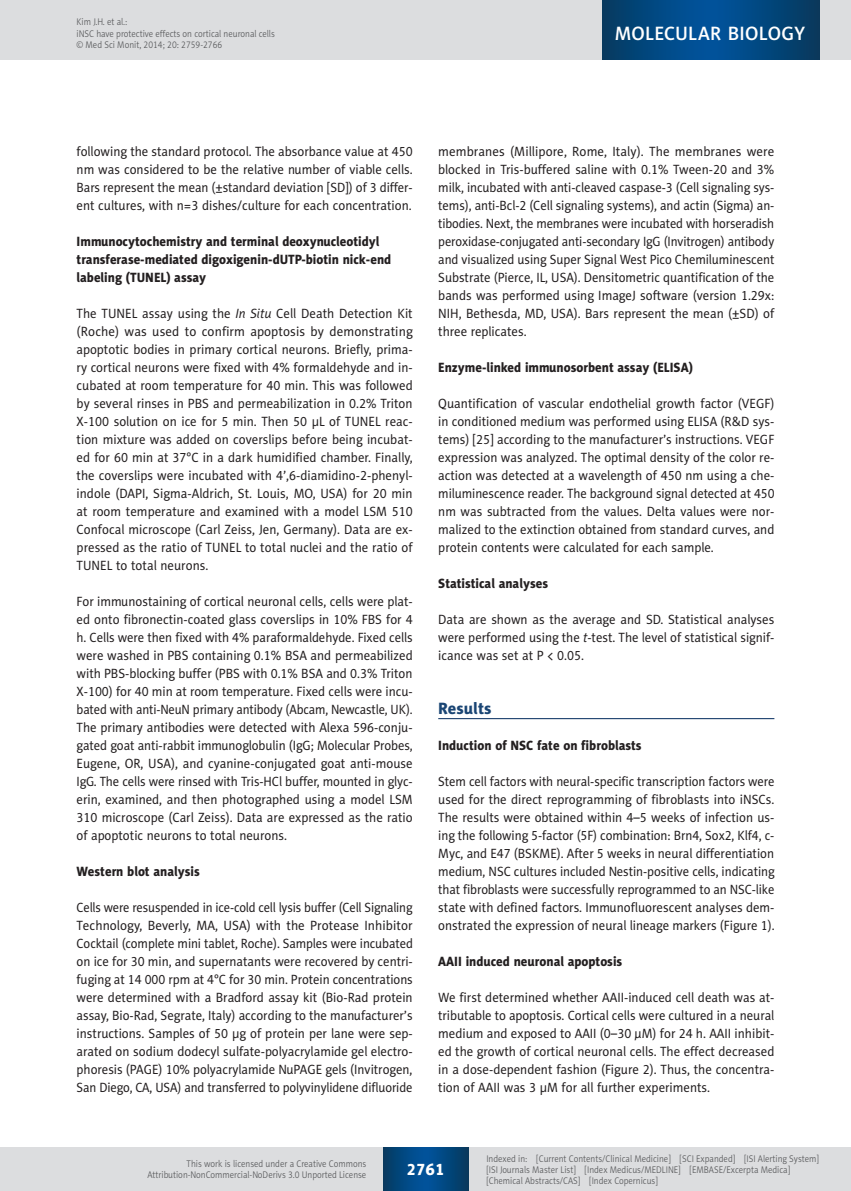
<style>
.page{position:relative;width:851px;height:1191px;background:#fff}
.page>*{position:absolute;margin:0;border:0;box-sizing:border-box;transform-origin:0 0}
.t1{font:19.5px "Naomi Sans EFN Medium";letter-spacing:.015em;color:#fff}
.MSM_Headline_1{font:16.5px "Naomi Sans EFN Heavy";color:#1a4574}
.t2{font:16.5px "Naomi Sans EFN Heavy";color:#fff}
.MSM_Body{font:13.5px/18px "Naomi Sans EFN";color:#231f20;text-align:justify;scale:.95 1}
.MSM_Body-2{font:13.5px/18px "Naomi Sans EFN";color:#231f20;text-align:justify;scale:.92 1}
.MSM_Body-3{font:13.5px/18px "Naomi Sans EFN";color:#231f20;text-align:justify;scale:.96 1}
.MSM_Body-4{font:13.5px/18px "Naomi Sans EFN";color:#231f20;text-align:justify;scale:.93 1}
.MSM_Headline_2{font:13.5px/18px "Naomi Sans EFN Heavy";color:#231f20;scale:.95 1}
.MSM_pagina_zywa{font:9.75px/11.2px "Naomi Sans EFN Light";color:#57585a;scale:.9 1}
.MSM_pagina_sygnatura{font:9.75px "Naomi Sans EFN Light";color:#57585a;scale:.9 1}
.s1{font-style:italic}
</style>
<div class="page">
<hr style="left:438px;top:718px;width:336px;height:1px;background:#00295c">
<div style="left:0;top:1148px;width:850px;height:43px;background:#dcdddf"></div>
<svg style="left:383px;top:1147px;width:85px;height:43px;background:#02477e"></svg>
<div style="left:0;top:0;width:850px;height:60px;background:#dcdddf"></div>
<svg style="left:602px;top:0;width:217px;height:60px;background:#02477e"></svg>
<p class="MSM_pagina_zywa" style="left:77px;top:16px;width:222px">Kim J.H. et al.:<br>iNSC have protective effects on cortical neuronal cells</p>
<p class="MSM_pagina_sygnatura" style="left:77px;top:39px;width:163px">© Med Sci Monit, 2014; 20: 2759-2766</p>
<h1 class="t1" style="left:614px;top:22px;width:192px">MOLECULAR BIOLOGY</h1>
<p class="MSM_Body" style="left:77px;top:142px;width:355px">following the standard protocol. The absorbance value at 450 nm was considered to be the relative number of viable cells.<br>Bars represent the mean (±standard deviation [SD]) of 3 differ&shy;ent cultures, with n=3 dishes/culture for each concentration.</p>
<p class="MSM_Headline_2" style="left:77px;top:232px;width:333px">Immunocytochemistry and terminal deoxynucleotidyl transferase-mediated digoxigenin-dUTP-biotin nick-end labeling (TUNEL) assay</p>
<p class="MSM_Body" style="left:77px;top:304px;width:355px">The TUNEL assay using the <span class="s1">In Situ</span> Cell Death Detection Kit (Roche) was used to confirm apoptosis by demonstrating apoptotic bodies in primary cortical neurons. Briefly, prima&shy;ry cortical neurons were fixed with 4% formaldehyde and in&shy;cubated at room temperature for 40 min. This was followed by several rinses in PBS and permeabilization in 0.2% Triton X-100 solution on ice for 5 min. Then 50 μL of TUNEL reac&shy;tion mixture was added on coverslips before being incubat&shy;ed for 60 min at 37°C in a dark humidified chamber. Finally, the coverslips were incubated with 4’,6-diamidino-2-phenyl&shy;indole (DAPI, Sigma-Aldrich, St. Louis, MO, USA) for 20 min at room temperature and examined with a model LSM 510<br>Confocal microscope (Carl Zeiss, Jen, Germany). Data are ex&shy;pressed as the ratio of TUNEL to total nuclei and the ratio of TUNEL to total neurons.</p>
<p class="MSM_Body" style="left:77px;top:592px;width:355px">For immunostaining of cortical neuronal cells, cells were plat&shy;ed onto fibronectin-coated glass coverslips in 10% FBS for 4 h. Cells were then fixed with 4% paraformaldehyde. Fixed cells were washed in PBS containing 0.1% BSA and permeabilized with PBS-blocking buffer (PBS with 0.1% BSA and 0.3% Triton X-100) for 40 min at room temperature. Fixed cells were incu&shy;bated with anti-NeuN primary antibody (Abcam, Newcastle, UK).<br>The primary antibodies were detected with Alexa 596-conju&shy;gated goat anti-rabbit immunoglobulin (IgG; Molecular Probes, Eugene, OR, USA), and cyanine-conjugated goat anti-mouse IgG. The cells were rinsed with Tris-HCl buffer, mounted in glyc&shy;erin, examined, and then photographed using a model LSM 310 microscope (Carl Zeiss). Data are expressed as the ratio of apoptotic neurons to total neurons.</p>
<p class="MSM_Headline_2" style="left:77px;top:862px;width:131px">Western blot analysis</p>
<p class="MSM_Body-2" style="left:77px;top:898px;width:367px">Cells were resuspended in ice-cold cell lysis buffer (Cell Signaling Technology, Beverly, MA, USA) with the Protease Inhibitor Cocktail (complete mini tablet, Roche). Samples were incubated on ice for 30 min, and supernatants were recovered by centri&shy;fuging at 14 000 rpm at 4°C for 30 min. Protein concentrations were determined with a Bradford assay kit (Bio-Rad protein assay, Bio-Rad, Segrate, Italy) according to the manufacturer’s instructions. Samples of 50 μg of protein per lane were sep&shy;arated on sodium dodecyl sulfate-polyacrylamide gel electro&shy;phoresis (PAGE) 10% polyacrylamide NuPAGE gels (Invitrogen, San Diego, CA, USA) and transferred to polyvinylidene difluoride</p>
<p class="MSM_Body-3" style="left:438px;top:142px;width:351px">membranes (Millipore, Rome, Italy). The membranes were blocked in Tris-buffered saline with 0.1% Tween-20 and 3% milk, incubated with anti-cleaved caspase-3 (Cell signaling sys&shy;tems), anti-Bcl-2 (Cell signaling systems), and actin (Sigma) an&shy;tibodies. Next, the membranes were incubated with horseradish peroxidase-conjugated anti-secondary IgG (Invitrogen) antibody and visualized using Super Signal West Pico Chemiluminescent Substrate (Pierce, IL, USA). Densitometric quantification of the bands was performed using ImageJ software (version 1.29x:<br>NIH, Bethesda, MD, USA). Bars represent the mean (±SD) of three replicates.</p>
<p class="MSM_Headline_2" style="left:438px;top:358px;width:269px">Enzyme-linked immunosorbent assay (ELISA)</p>
<p class="MSM_Body" style="left:438px;top:394px;width:355px">Quantification of vascular endothelial growth factor (VEGF) in conditioned medium was performed using ELISA (R&amp;D sys&shy;tems) [25] according to the manufacturer’s instructions. VEGF expression was analyzed. The optimal density of the color re&shy;action was detected at a wavelength of 450 nm using a che&shy;miluminescence reader. The background signal detected at 450 nm was subtracted from the values. Delta values were nor&shy;malized to the extinction obtained from standard curves, and protein contents were calculated for each sample.</p>
<p class="MSM_Headline_2" style="left:438px;top:574px;width:117px">Statistical analyses</p>
<p class="MSM_Body" style="left:438px;top:610px;width:355px">Data are shown as the average and SD. Statistical analyses were performed using the <span class="s1">t</span>-test. The level of statistical signif&shy;icance was set at P &lt; 0.05.</p>
<p class="MSM_Headline_1" style="left:438px;top:698px;width:55px">Results</p>
<p class="MSM_Headline_2" style="left:438px;top:736px;width:215px">Induction of NSC fate on fibroblasts</p>
<p class="MSM_Body-4" style="left:438px;top:772px;width:363px">Stem cell factors with neural-specific transcription factors were used for the direct reprogramming of fibroblasts into iNSCs.<br>The results were obtained within 4–5 weeks of infection us&shy;ing the following 5-factor (5F) combination: Brn4, Sox2, Klf4, c-Myc, and E47 (BSKME). After 5 weeks in neural differentiation medium, NSC cultures included Nestin-positive cells, indicating that fibroblasts were successfully reprogrammed to an NSC-like state with defined factors. Immunofluorescent analyses dem&shy;onstrated the expression of neural lineage markers (Figure 1).</p>
<p class="MSM_Headline_2" style="left:438px;top:952px;width:195px">AAII induced neuronal apoptosis</p>
<p class="MSM_Body" style="left:438px;top:988px;width:355px">We first determined whether AAII-induced cell death was at&shy;tributable to apoptosis. Cortical cells were cultured in a neural medium and exposed to AAII (0–30 µM) for 24 h. AAII inhibit&shy;ed the growth of cortical neuronal cells. The effect decreased in a dose-dependent fashion (Figure 2). Thus, the concentra&shy;tion of AAII was 3 μM for all further experiments.</p>
<p class="MSM_pagina_zywa" style="left:147px;top:1158px;width:245px;text-align:right">This work is licensed under a Creative Commons<br>Attribution-NonCommercial-NoDerivs 3.0 Unported License</p>
<p class="t2" style="left:406px;top:1159px;width:40px">2761</p>
<p class="MSM_pagina_zywa" style="left:486px;top:1152px;width:371px">Indexed in: [Current Contents/Clinical Medicine] [SCI Expanded] [ISI Alerting System] [ISI Journals Master List] [Index Medicus/MEDLINE] [EMBASE/Excerpta Medica] [Chemical Abstracts/CAS] [Index Copernicus]</p>
</div>
